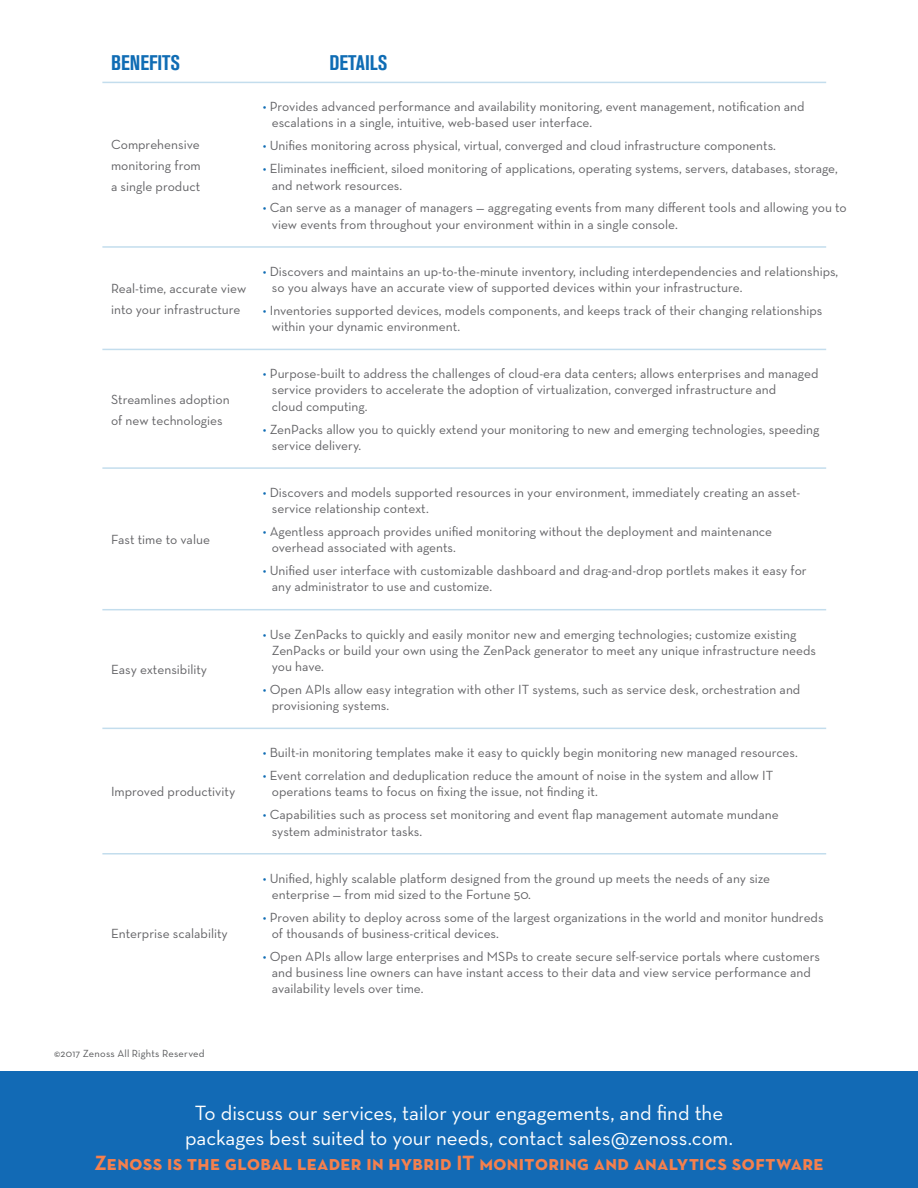
<style>
.page{position:relative;width:918px;height:1188px;background:#fff}
.page>*{position:absolute;margin:0;border:0;box-sizing:border-box;transform-origin:0 0}
.t1{font:21px/25.2px "Neutra Text Exp";letter-spacing:-.005em;color:#fff;text-align:center}
.t2{font:700 21px "Neutra Text Exp";letter-spacing:.01em;color:#f5804d}
.t3{font:700 condensed 21px "Akzidenz Grotesk BQ";color:#0f6cb4}
.t4{font:13.5px/16.2px "Neutra Text Exp";color:#636366}
.t5{font:10.5px "Neutra Text Exp";letter-spacing:.02em;color:#57585a}
.s1{color:#0f6cb4}
</style>
<div class="page">
<div style="left:0;top:1071px;width:918px;height:117px;background:#126ab5"></div>
<hr style="left:102px;top:82px;width:724px;height:1px;background:#c3dded">
<hr style="left:102px;top:246px;width:724px;height:2px;background:#c3dded">
<hr style="left:102px;top:349px;width:724px;height:1px;background:#c3dded">
<hr style="left:102px;top:467px;width:724px;height:2px;background:#c3dded">
<hr style="left:102px;top:609px;width:724px;height:1px;background:#c3dded">
<hr style="left:102px;top:728px;width:724px;height:1px;background:#c3dded">
<hr style="left:102px;top:853px;width:724px;height:2px;background:#c3dded">
<h1 class="t3" style="left:111px;top:51px;width:71px">BENEFITS</h1>
<h1 class="t3" style="left:329px;top:51px;width:59px">DETAILS</h1>
<p class="t4" style="left:111px;top:134px;width:91px;line-height:21px;text-align:justify">Comprehensive monitoring from a single product</p>
<p class="t4" style="left:111px;top:278px;width:137px;line-height:21px">Real-time, accurate view into your infrastructure</p>
<p class="t4" style="left:111px;top:389px;width:120px;line-height:21px">Streamlines adoption of new technologies</p>
<p class="t4" style="left:111px;top:531px;width:100px">Fast time to value</p>
<p class="t4" style="left:111px;top:661px;width:98px">Easy extensibility</p>
<p class="t4" style="left:111px;top:783px;width:126px">Improved productivity</p>
<p class="t4" style="left:111px;top:925px;width:118px">Enterprise scalability</p>
<p class="t4" style="left:272px;top:98px;width:534px;text-indent:-9px"><span class="s1">•</span> Provides advanced performance and availability monitoring, event management, notification and escalations in a single, intuitive, web-based user interface.</p>
<p class="t4" style="left:263px;top:137px;width:515px"><span class="s1">•</span> Unifies monitoring across physical, virtual, converged and cloud infrastructure components.</p>
<p class="t4" style="left:272px;top:160px;width:567px;text-indent:-9px"><span class="s1">•</span> Eliminates inefficient, siloed monitoring of applications, operating systems, servers, databases, storage, and network resources.</p>
<p class="t4" style="left:272px;top:200px;width:577px;text-indent:-9px"><span class="s1">•</span> Can serve as a manager of managers — aggregating events from many different tools and allowing you to view events from throughout your environment within in a single console.</p>
<p class="t4" style="left:272px;top:263px;width:568px;text-indent:-9px"><span class="s1">•</span> Discovers and maintains an up-to-the-minute inventory, including interdependencies and relationships, so you always have an accurate view of supported devices within your infrastructure.</p>
<p class="t4" style="left:272px;top:302px;width:552px;text-indent:-9px"><span class="s1">•</span> Inventories supported devices, models components, and keeps track of their changing relationships within your dynamic environment.</p>
<p class="t4" style="left:272px;top:365px;width:548px;text-indent:-9px"><span class="s1">•</span> Purpose-built to address the challenges of cloud-era data centers; allows enterprises and managed service providers to accelerate the adoption of virtualization, converged infrastructure and<br>cloud computing.</p>
<p class="t4" style="left:272px;top:421px;width:549px;text-indent:-9px"><span class="s1">•</span> ZenPacks allow you to quickly extend your monitoring to new and emerging technologies, speeding service delivery.</p>
<p class="t4" style="left:272px;top:484px;width:530px;text-indent:-9px"><span class="s1">•</span> Discovers and models supported resources in your environment, immediately creating an asset&shy;service relationship context.</p>
<p class="t4" style="left:272px;top:523px;width:502px;text-indent:-9px"><span class="s1">•</span> Agentless approach provides unified monitoring without the deployment and maintenance overhead associated with agents.</p>
<p class="t4" style="left:272px;top:562px;width:536px;text-indent:-9px"><span class="s1">•</span> Unified user interface with customizable dashboard and drag-and-drop portlets makes it easy for any administrator to use and customize.</p>
<p class="t4" style="left:272px;top:626px;width:546px;text-indent:-9px"><span class="s1">•</span> Use ZenPacks to quickly and easily monitor new and emerging technologies; customize existing<br>ZenPacks or build your own using the ZenPack generator to meet any unique infrastructure needs you have.</p>
<p class="t4" style="left:272px;top:681px;width:530px;text-indent:-9px"><span class="s1">•</span> Open APIs allow easy integration with other IT systems, such as service desk, orchestration and provisioning systems.</p>
<p class="t4" style="left:263px;top:744px;width:537px"><span class="s1">•</span> Built-in monitoring templates make it easy to quickly begin monitoring new managed resources.</p>
<p class="t4" style="left:272px;top:767px;width:503px;text-indent:-9px"><span class="s1">•</span> Event correlation and deduplication reduce the amount of noise in the system and allow IT operations teams to focus on fixing the issue, not finding it.</p>
<p class="t4" style="left:272px;top:806px;width:508px;text-indent:-9px"><span class="s1">•</span> Capabilities such as process set monitoring and event flap management automate mundane system administrator tasks.</p>
<p class="t4" style="left:272px;top:870px;width:500px;text-indent:-9px"><span class="s1">•</span> Unified, highly scalable platform designed from the ground up meets the needs of any size enterprise — from mid sized to the Fortune 50.</p>
<p class="t4" style="left:272px;top:909px;width:553px;text-indent:-9px"><span class="s1">•</span> Proven ability to deploy across some of the largest organizations in the world and monitor hundreds of thousands of business-critical devices.</p>
<p class="t4" style="left:272px;top:948px;width:550px;text-indent:-9px"><span class="s1">•</span> Open APIs allow large enterprises and MSPs to create secure self-service portals where customers and business line owners can have instant access to their data and view service performance and availability levels over time.</p>
<p class="t5" style="left:54px;top:1046px;width:152px">©2017 Zenoss All Rights Reserved</p>
<h1 class="t1" style="left:185px;top:1100px;width:549px">To discuss our services, tailor your engagements, and find the packages best suited to your needs, contact sales@zenoss.com.</h1>
<h1 class="t2" style="left:94px;top:1150px;width:731px">Zenoss is the global leader in hybrid IT monitoring and analytics software</h1>
</div>
